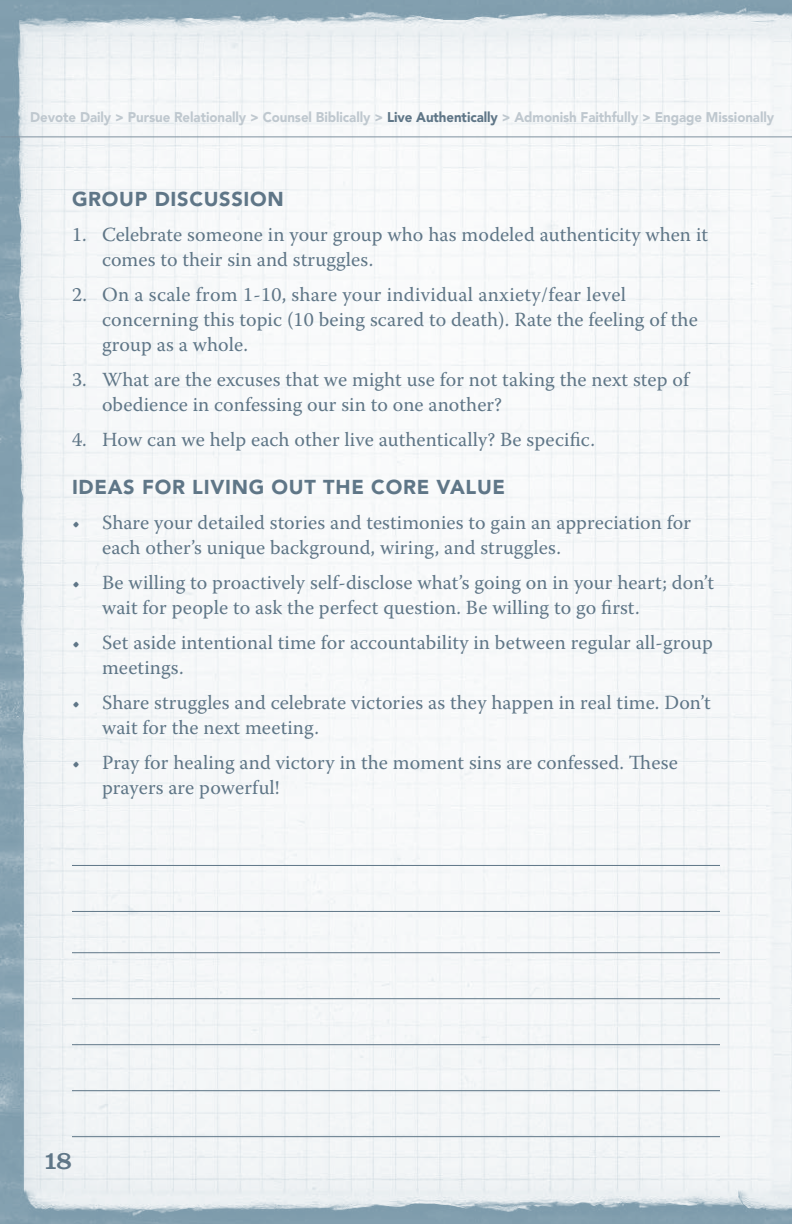
<style>
.page{position:relative;width:792px;height:1224px;background:#fff}
.page>*{position:absolute;margin:0;border:0;box-sizing:border-box;transform-origin:0 0}
.t1{font:26px "Clarendon LT Std";color:#5f7687}
.t2{font:20px/25px "Warnock Pro";letter-spacing:.005em;color:#5f7687}
.t3{font:900 20px "Avenir LT Std";letter-spacing:.035em;color:#5f7687}
.t4{font:900 14px "Avenir LT Std";letter-spacing:-.005em;color:#bfc8cf;scale:.95 1}
.s1{color:#5f7687}
</style>
<div class="page">
<img style="left:0;top:0;width:792px;height:1224px">
<hr style="left:0;top:137px;width:792px;height:1px;background:#7f919f">
<hr style="left:72px;top:952px;width:648px;height:1px;background:#5f7687">
<hr style="left:72px;top:998px;width:648px;height:1px;background:#5f7687">
<hr style="left:72px;top:1044px;width:648px;height:1px;background:#5f7687">
<hr style="left:72px;top:1090px;width:648px;height:1px;background:#5f7687">
<hr style="left:72px;top:1136px;width:648px;height:1px;background:#5f7687">
<hr style="left:72px;top:865px;width:648px;height:1px;background:#5f7687">
<hr style="left:72px;top:911px;width:648px;height:1px;background:#5f7687">
<p class="t4" style="left:30px;top:109px;width:785px">Devote Daily &gt; Pursue Relationally &gt; Counsel Biblically &gt; <span class="s1">Live Authentically</span> &gt; Admonish Faithfully &gt; Engage Missionally</p>
<p class="t3" style="left:72px;top:186px;width:213px">GROUP DISCUSSION</p>
<p class="t2" style="left:102px;top:221px;width:608px;text-indent:-30px">1. Celebrate someone in your group who has modeled authenticity when it comes to their sin and struggles.</p>
<p class="t2" style="left:102px;top:281px;width:597px;text-indent:-30px">2. On a scale from 1-10, share your individual anxiety/fear level concerning this topic (10 being scared to death). Rate the feeling of the group as a whole.</p>
<p class="t2" style="left:102px;top:366px;width:589px;text-indent:-30px">3. What are the excuses that we might use for not taking the next step of obedience in confessing our sin to one another?</p>
<p class="t2" style="left:72px;top:426px;width:524px">4. How can we help each other live authentically? Be specific.</p>
<p class="t3" style="left:72px;top:474px;width:435px">IDEAS FOR LIVING OUT THE CORE VALUE</p>
<p class="t2" style="left:102px;top:509px;width:591px;text-indent:-30px">• Share your detailed stories and testimonies to gain an appreciation for each other’s unique background, wiring, and struggles.</p>
<p class="t2" style="left:102px;top:569px;width:614px;text-indent:-30px">• Be willing to proactively self-disclose what’s going on in your heart; don’t wait for people to ask the perfect question. Be willing to go first.</p>
<p class="t2" style="left:102px;top:629px;width:612px;text-indent:-30px">• Set aside intentional time for accountability in between regular all-group meetings.</p>
<p class="t2" style="left:102px;top:689px;width:610px;text-indent:-30px">• Share struggles and celebrate victories as they happen in real time. Don’t wait for the next meeting.</p>
<p class="t2" style="left:102px;top:749px;width:577px;text-indent:-30px">• Pray for healing and victory in the moment sins are confessed. These prayers are powerful!</p>
<h1 class="t1" style="left:43px;top:1145px;width:31px">18</h1>
</div>
